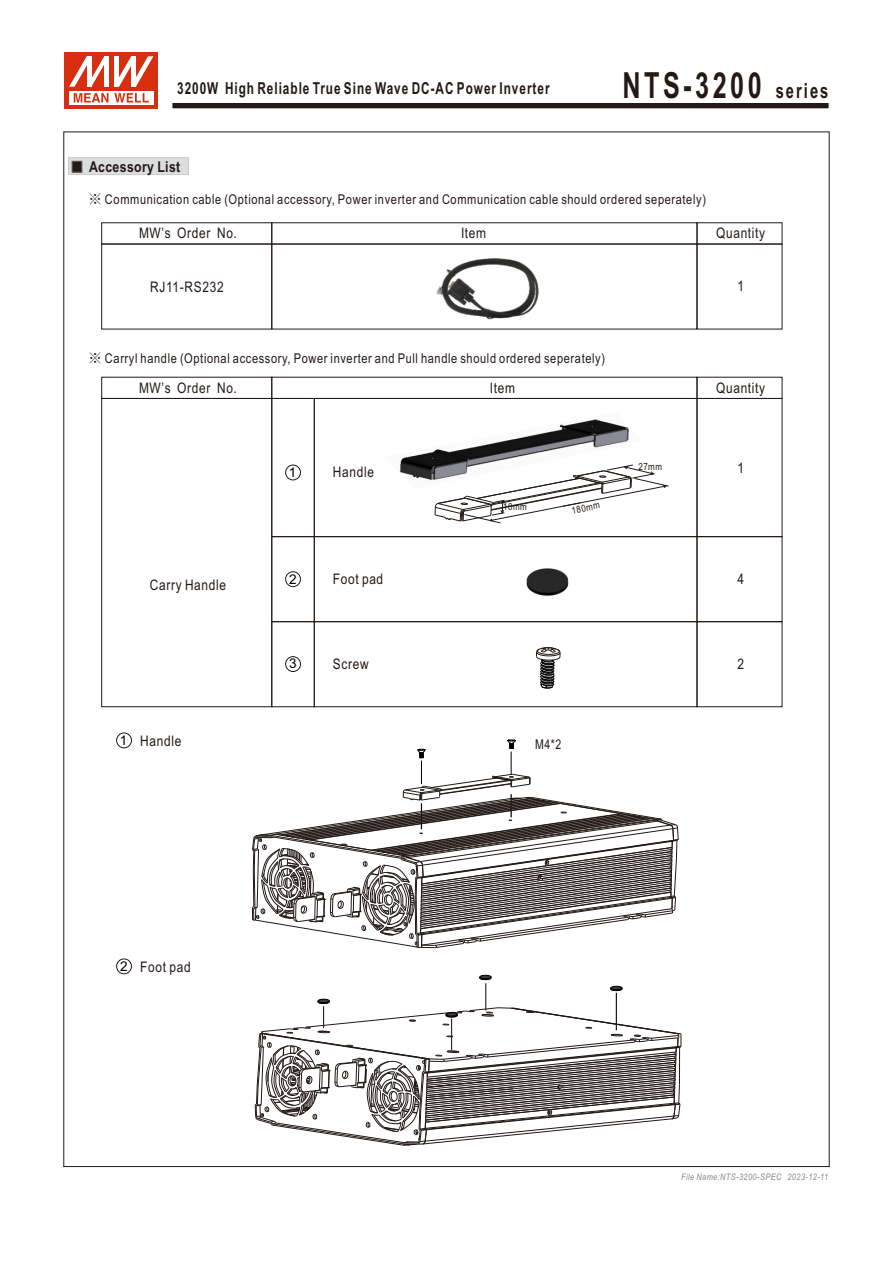
<style>
.page{position:relative;width:893px;height:1263px;background:#fff}
.page>*{position:absolute;margin:0;border:0;box-sizing:border-box;transform-origin:0 0}
.t1{font:700 36px "Arial Narrow";letter-spacing:.115em;color:#231916;scale:.85 1}
.t2{font:700 16.5px "Arial Narrow";letter-spacing:.07em;color:#231916;scale:.87 1}
.t3{font:700 15px "Arial Narrow";letter-spacing:.025em;color:#231916}
.t4{font:14.55px "Arial Narrow";letter-spacing:.045em;color:#231916}
.t5{font:13.5px "Arial Narrow";letter-spacing:.045em;color:#231916}
.t6{font:13.5px "Arial";color:#000}
.t7{font:13.5px "Arial Narrow";letter-spacing:.045em;color:#231916;scale:.95 1}
.t8{font:9.75px "Arial Narrow";letter-spacing:.045em;color:#231916}
.t9{font:italic 9px "Arial Narrow";letter-spacing:.045em;color:#898989}
.s1{font-size:21px}
.s2{font-family:"Inn Ming";font-weight:500}
</style>
<div class="page">
<svg style="left:68px;top:157px;width:121px;height:18px;background:#cfd0d0"></svg>
<div style="left:116px;top:733px;width:16px;height:15px;border:1px solid #231916;border-radius:50%"></div>
<div style="left:116px;top:959px;width:16px;height:15px;border:1px solid #231916;border-radius:50%"></div>
<svg style="left:172px;top:103px;width:657px;height:6px;background:#3c3330"></svg>
<div style="left:65px;top:53px;width:93px;height:56px;background:#d62e0f"></div>
<svg style="left:69px;top:91px;width:84px;height:13px"></svg>
<svg style="left:74px;top:93px;width:75px;height:9px"></svg>
<svg style="left:69px;top:56px;width:84px;height:31px"></svg>
<div style="left:272px;top:244px;width:425px;height:85px;border:1px solid #231916"></div>
<div style="left:697px;top:244px;width:85px;height:85px;border:1px solid #231916"></div>
<div style="left:102px;top:244px;width:170px;height:85px;border:1px solid #231916"></div>
<img style="left:429px;top:244px;width:113px;height:84px">
<svg style="left:252px;top:739px;width:427px;height:209px"></svg>
<svg style="left:255px;top:975px;width:427px;height:171px"></svg>
<div style="left:102px;top:398px;width:170px;height:309px;border:1px solid #231916"></div>
<div style="left:314px;top:398px;width:383px;height:139px;border:1px solid #231916"></div>
<div style="left:314px;top:536px;width:383px;height:86px;border:1px solid #231916"></div>
<div style="left:697px;top:398px;width:85px;height:139px;border:1px solid #231916"></div>
<div style="left:697px;top:536px;width:85px;height:86px;border:1px solid #231916"></div>
<div style="left:285px;top:465px;width:16px;height:15px;border:1px solid #231916;border-radius:50%"></div>
<div style="left:285px;top:571px;width:16px;height:16px;border:1px solid #231916;border-radius:50%"></div>
<img style="left:526px;top:568px;width:43px;height:28px">
<div style="left:272px;top:621px;width:42px;height:86px;border:1px solid #231916"></div>
<div style="left:314px;top:621px;width:383px;height:86px;border:1px solid #231916"></div>
<div style="left:697px;top:621px;width:85px;height:86px;border:1px solid #231916"></div>
<div style="left:285px;top:656px;width:16px;height:16px;border:1px solid #231916;border-radius:50%"></div>
<svg style="left:536px;top:647px;width:25px;height:42px"></svg>
<svg style="left:435px;top:470px;width:234px;height:53px"></svg>
<img style="left:399px;top:419px;width:243px;height:70px">
<p class="t2" style="left:177px;top:82px;width:430px">3200W High Reliable True Sine Wave DC-AC Power Inverter</p>
<h1 class="t1" style="left:623px;top:72px;width:244px">NTS-3200 <span class="s1">series</span></h1>
<p class="t3" style="left:89px;top:161px;width:93px">Accessory List</p>
<p class="t5" style="left:88px;top:195px;width:619px"><span class="s2">※</span> Communication cable (Optional accessory, Power inverter and Communication cable should ordered seperately)</p>
<p class="t4" style="left:139px;top:228px;width:99px">MW’s Order No.</p>
<p class="t4" style="left:461px;top:228px;width:27px">Item</p>
<p class="t4" style="left:716px;top:228px;width:51px">Quantity</p>
<p class="t4" style="left:150px;top:281px;width:75px">RJ11-RS232</p>
<p class="t5" style="left:88px;top:353px;width:518px"><span class="s2">※</span> Carryl handle (Optional accessory, Power inverter and Pull handle should ordered seperately)</p>
<p class="t4" style="left:737px;top:281px;width:8px">1</p>
<p class="t4" style="left:139px;top:382px;width:99px">MW’s Order No.</p>
<p class="t4" style="left:150px;top:579px;width:78px">Carry Handle</p>
<p class="t6" style="left:120px;top:735px;width:9px">1</p>
<p class="t4" style="left:140px;top:736px;width:43px">Handle</p>
<p class="t6" style="left:289px;top:467px;width:9px">1</p>
<p class="t4" style="left:333px;top:467px;width:43px">Handle</p>
<p class="t6" style="left:289px;top:574px;width:9px">2</p>
<p class="t4" style="left:333px;top:573px;width:52px">Foot pad</p>
<p class="t4" style="left:490px;top:382px;width:27px">Item</p>
<p class="t4" style="left:716px;top:382px;width:51px">Quantity</p>
<p class="t8" style="left:503px;top:503px;width:25px">10mm</p>
<p class="t8" style="left:571px;top:506px;width:30px;rotate:-11deg">180mm</p>
<p class="t8" style="left:638px;top:462px;width:25px">27mm</p>
<p class="t4" style="left:737px;top:462px;width:8px">1</p>
<p class="t4" style="left:737px;top:573px;width:8px">4</p>
<p class="t6" style="left:289px;top:659px;width:9px">3</p>
<p class="t4" style="left:333px;top:658px;width:37px">Screw</p>
<p class="t4" style="left:737px;top:658px;width:8px">2</p>
<p class="t7" style="left:535px;top:739px;width:29px">M4*2</p>
<p class="t6" style="left:120px;top:961px;width:9px">2</p>
<p class="t4" style="left:140px;top:962px;width:52px">Foot pad</p>
<p class="t9" style="left:681px;top:1173px;width:148px">File Name:NTS-3200-SPEC 2023-12-11</p>
</div>
